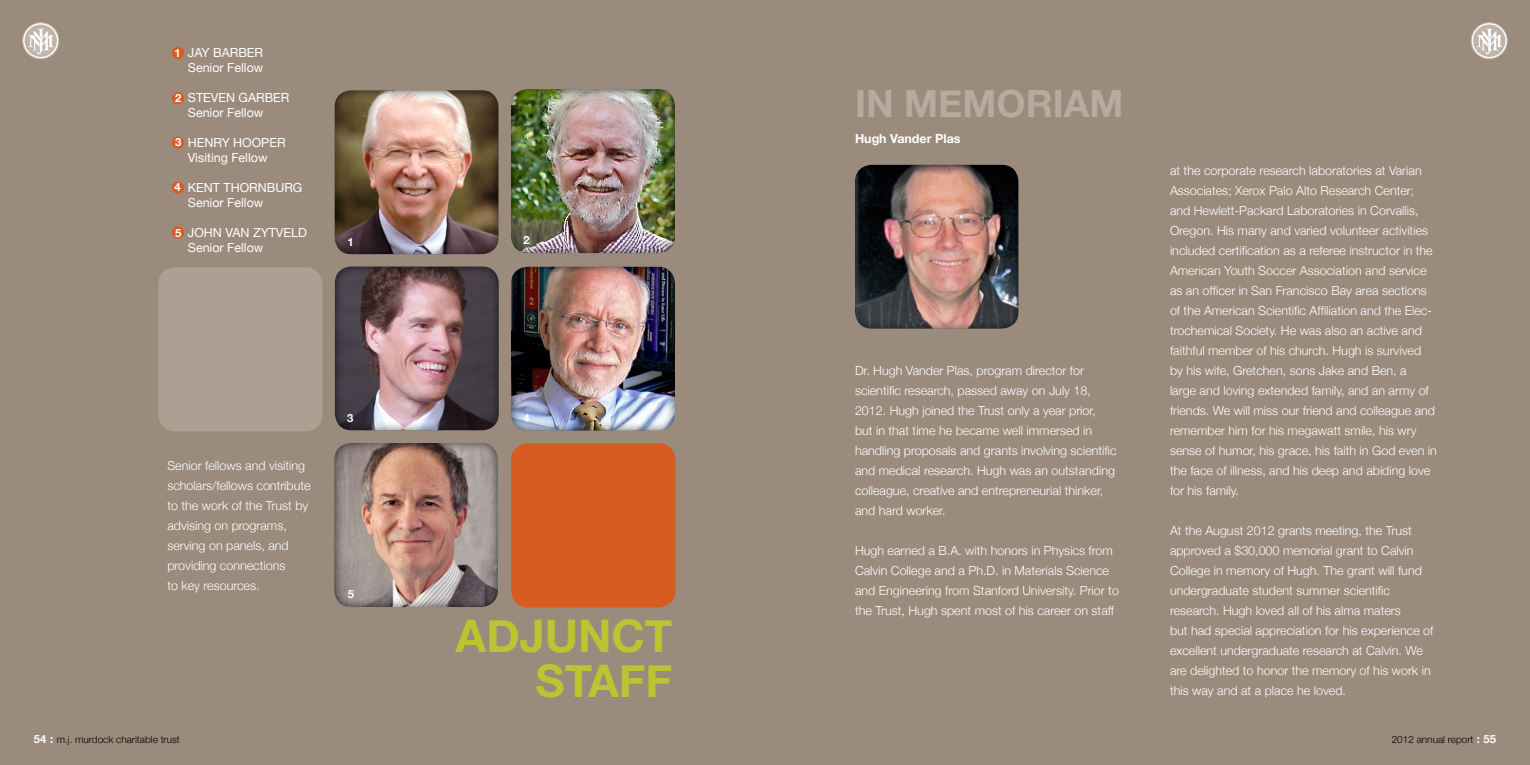
<style>
.page{position:relative;width:1530px;height:765px;background:#fff}
.page>*{position:absolute;margin:0;border:0;box-sizing:border-box;transform-origin:0 0}
.t1{font:700 45px/45px "Helvetica Neue";color:#bcc432;text-align:right}
.t2{font:700 37.5px "Helvetica Neue";color:#b7aa9e}
.t3{font:300 12.5px/20px "Helvetica Neue";color:#fff}
.t4{font:12.5px/15px "Helvetica Neue";color:#fff}
.t5{font:700 12.5px "Helvetica Neue";color:#fff}
.t6{font:700 11.25px "Helvetica Neue";color:#fff}
.t7{font:300 10px "Helvetica Neue";color:#000}
.s1{font-weight:700;font-size:11.25px;color:#fff}
</style>
<div class="page">
<div style="left:0;top:0;width:765px;height:765px;background:#9a8b7d"></div>
<div style="left:323px;top:266px;width:186px;height:166px;background:#000;opacity:.75"></div>
<div style="left:765px;top:0;width:765px;height:765px;background:#9a8b7d"></div>
<svg style="left:1471px;top:23px;width:36px;height:36px"></svg>
<div style="left:1471px;top:22px;width:37px;height:37px;border:1px solid #c1b5aa;border-radius:50%"></div>
<div style="left:1473px;top:25px;width:32px;height:32px;background:#c1b5aa;border-radius:50%"></div>
<svg style="left:1477px;top:29px;width:25px;height:25px"></svg>
<div style="left:845px;top:164px;width:183px;height:166px;background:#000;opacity:.75"></div>
<div style="left:499px;top:266px;width:186px;height:166px;background:#000;opacity:.75"></div>
<div style="left:158px;top:267px;width:164px;height:164px;background:#ada093;border-radius:17px"></div>
<div style="left:499px;top:88px;width:186px;height:167px;background:#000;opacity:.75"></div>
<svg style="left:23px;top:23px;width:36px;height:36px"></svg>
<div style="left:22px;top:22px;width:37px;height:37px;border:1px solid #c1b5aa;border-radius:50%"></div>
<div style="left:25px;top:25px;width:32px;height:32px;background:#c1b5aa;border-radius:50%"></div>
<svg style="left:29px;top:29px;width:24px;height:25px"></svg>
<div style="left:511px;top:443px;width:165px;height:164px;background:#d65c20;border-radius:17px"></div>
<div style="left:324px;top:442px;width:184px;height:167px;background:#000;opacity:.75"></div>
<div style="left:323px;top:90px;width:186px;height:166px;background:#000;opacity:.75"></div>
<div style="left:172px;top:47px;width:12px;height:12px;background:#d65c20;border-radius:50%"></div>
<div style="left:172px;top:92px;width:12px;height:12px;background:#d65c20;border-radius:50%"></div>
<div style="left:172px;top:137px;width:12px;height:12px;background:#d65c20;border-radius:50%"></div>
<div style="left:172px;top:182px;width:12px;height:12px;background:#d65c20;border-radius:50%"></div>
<div style="left:172px;top:226px;width:12px;height:13px;background:#d65c20;border-radius:50%"></div>
<p class="t4" style="left:188px;top:45px;width:77px">JAY BARBER<br>Senior Fellow</p>
<p class="t4" style="left:188px;top:90px;width:103px">STEVEN GARBER<br>Senior Fellow</p>
<p class="t4" style="left:188px;top:135px;width:99px">HENRY HOOPER<br>Visiting Fellow</p>
<p class="t4" style="left:188px;top:180px;width:116px">KENT THORNBURG<br>Senior Fellow</p>
<p class="t4" style="left:188px;top:225px;width:121px">JOHN VAN ZYTVELD<br>Senior Fellow</p>
<p class="t6" style="left:175px;top:46px;width:8px">1</p>
<p class="t6" style="left:175px;top:91px;width:8px">2</p>
<p class="t6" style="left:175px;top:135px;width:8px">3</p>
<p class="t6" style="left:175px;top:180px;width:8px">4</p>
<p class="t6" style="left:175px;top:226px;width:8px">5</p>
<p class="t6" style="left:347px;top:235px;width:8px">1</p>
<p class="t3" style="left:167px;top:456px;width:145px">Senior fellows and visiting scholars/fellows contribute to the work of the Trust by advising on programs, serving on panels, and providing connections<br>to key resources.</p>
<p class="t6" style="left:347px;top:411px;width:8px">3</p>
<p class="t6" style="left:348px;top:587px;width:8px">5</p>
<p class="t7" style="left:34px;top:733px;width:148px"><span class="s1">54 :</span> m.j. murdock charitable trust</p>
<p class="t6" style="left:524px;top:233px;width:8px">2</p>
<p class="t6" style="left:523px;top:411px;width:8px">4</p>
<h1 class="t1" style="left:456px;top:613px;width:218px">ADJUNCT<br>STAFF</h1>
<h2 class="t2" style="left:855px;top:80px;width:270px">IN MEMORIAM</h2>
<p class="t5" style="left:855px;top:131px;width:107px">Hugh Vander Plas</p>
<p class="t3" style="left:855px;top:361px;width:263px">Dr. Hugh Vander Plas, program director for scientific research, passed away on July 18, 2012. Hugh joined the Trust only a year prior,<br>but in that time he became well immersed in handling proposals and grants involving scientific and medical research. Hugh was an outstanding colleague, creative and entrepreneurial thinker, and hard worker.</p>
<p class="t3" style="left:855px;top:541px;width:265px">Hugh earned a B.A. with honors in Physics from Calvin College and a Ph.D. in Materials Science and Engineering from Stanford University. Prior to the Trust, Hugh spent most of his career on staff</p>
<p class="t3" style="left:1170px;top:160px;width:268px">at the corporate research laboratories at Varian Associates; Xerox Palo Alto Research Center; and Hewlett-Packard Laboratories in Corvallis, Oregon. His many and varied volunteer activities included certification as a referee instructor in the American Youth Soccer Association and service as an officer in San Francisco Bay area sections of the American Scientific Affiliation and the Elec&shy;trochemical Society. He was also an active and faithful member of his church. Hugh is survived by his wife, Gretchen, sons Jake and Ben, a<br>large and loving extended family, and an army of friends. We will miss our friend and colleague and remember him for his megawatt smile, his wry sense of humor, his grace, his faith in God even in the face of illness, and his deep and abiding love for his family.</p>
<p class="t3" style="left:1170px;top:520px;width:265px">At the August 2012 grants meeting, the Trust approved a $30,000 memorial grant to Calvin College in memory of Hugh. The grant will fund undergraduate student summer scientific research. Hugh loved all of his alma maters<br>but had special appreciation for his experience of excellent undergraduate research at Calvin. We are delighted to honor the memory of his work in this way and at a place he loved.</p>
<p class="t7" style="left:1392px;top:733px;width:106px">2012 annual report <span class="s1">: 55</span></p>
</div>
